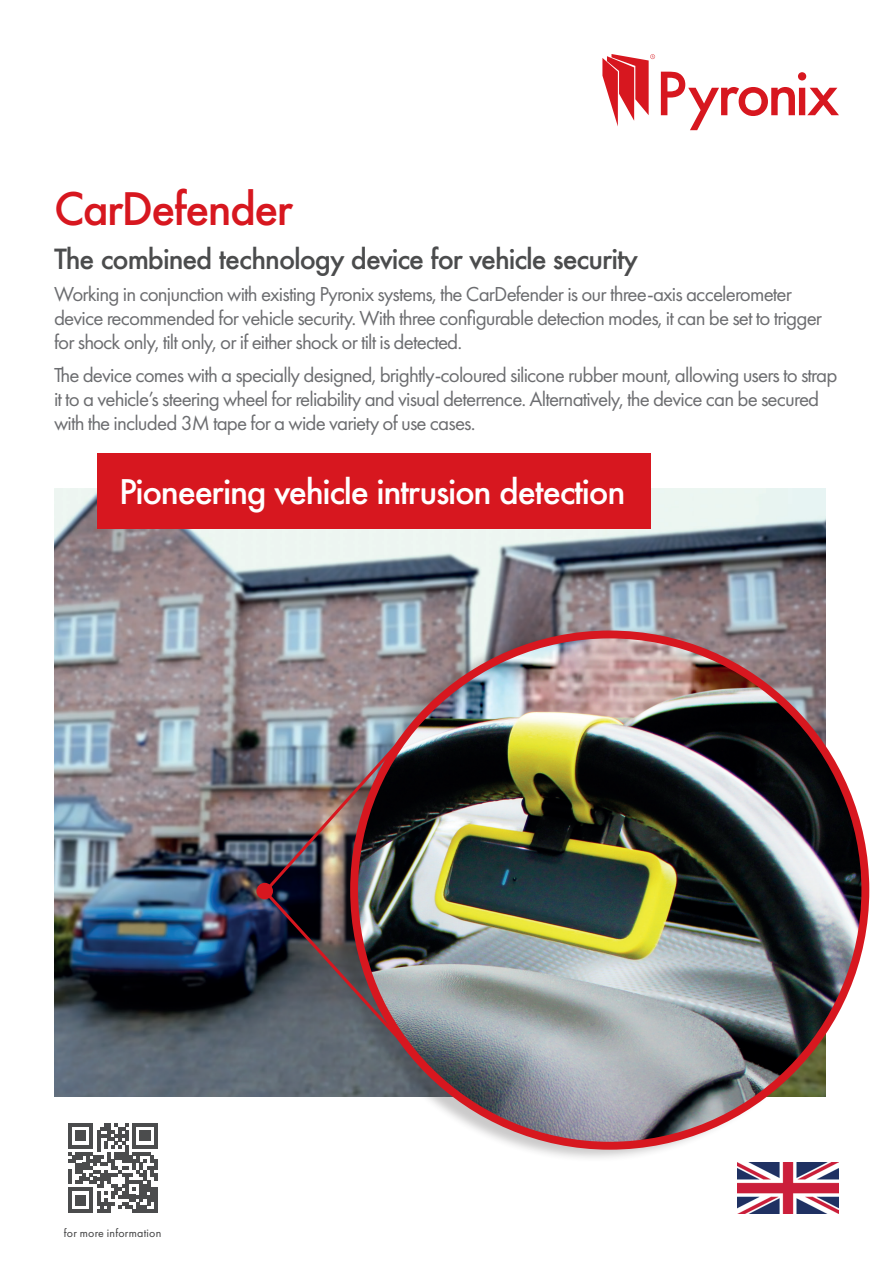
<style>
.page{position:relative;width:893px;height:1263px;background:#fff}
.page>*{position:absolute;margin:0;border:0;box-sizing:border-box;transform-origin:0 0}
.t1{font:500 43.5px "Futura";letter-spacing:-.04em;color:#d7171f}
.t2{font:500 33px "Futura";letter-spacing:-.04em;color:#fff}
.t3{font:500 27px "Futura";letter-spacing:-.04em;color:#4b4c4d}
.t4{font:21px/24px "Futura PT";letter-spacing:-.04em;color:#6c6d70}
.t5{font:12px "Futura PT";letter-spacing:.015em;color:#3e3e3f}
</style>
<div class="page">
<img style="left:54px;top:488px;width:771px;height:608px">
<img style="left:737px;top:1163px;width:102px;height:50px">
<svg style="left:68px;top:1123px;width:89px;height:89px"></svg>
<svg style="left:661px;top:72px;width:178px;height:58px"></svg>
<svg style="left:602px;top:54px;width:53px;height:72px"></svg>
<div style="left:98px;top:453px;width:553px;height:75px;background:#d7171f"></div>
<div style="left:327px;top:626px;width:536px;height:537px;background:#231f20;opacity:.24"></div>
<img style="left:354px;top:634px;width:511px;height:512px;border-radius:256px">
<div style="left:256px;top:883px;width:17px;height:16px;background:#d7171f;border-radius:50%"></div>
<img style="left:262px;top:699px;width:176px;height:382px">
<h1 class="t1" style="left:54px;top:179px;width:240px">CarDefender</h1>
<p class="t3" style="left:54px;top:240px;width:586px">The combined technology device for vehicle security</p>
<p class="t4" style="left:54px;top:281px;width:770px">Working in conjunction with existing Pyronix systems, the CarDefender is our three-axis accelerometer device recommended for vehicle security. With three configurable detection modes, it can be set to trigger for shock only, tilt only, or if either shock or tilt is detected.</p>
<p class="t4" style="left:54px;top:362px;width:785px">The device comes with a specially designed, brightly-coloured silicone rubber mount, allowing users to strap it to a vehicle’s steering wheel for reliability and visual deterrence. Alternatively, the device can be secured with the included 3M tape for a wide variety of use cases.</p>
<h2 class="t2" style="left:119px;top:469px;width:508px">Pioneering vehicle intrusion detection</h2>
<p class="t5" style="left:64px;top:1226px;width:99px">for more information</p>
</div>
